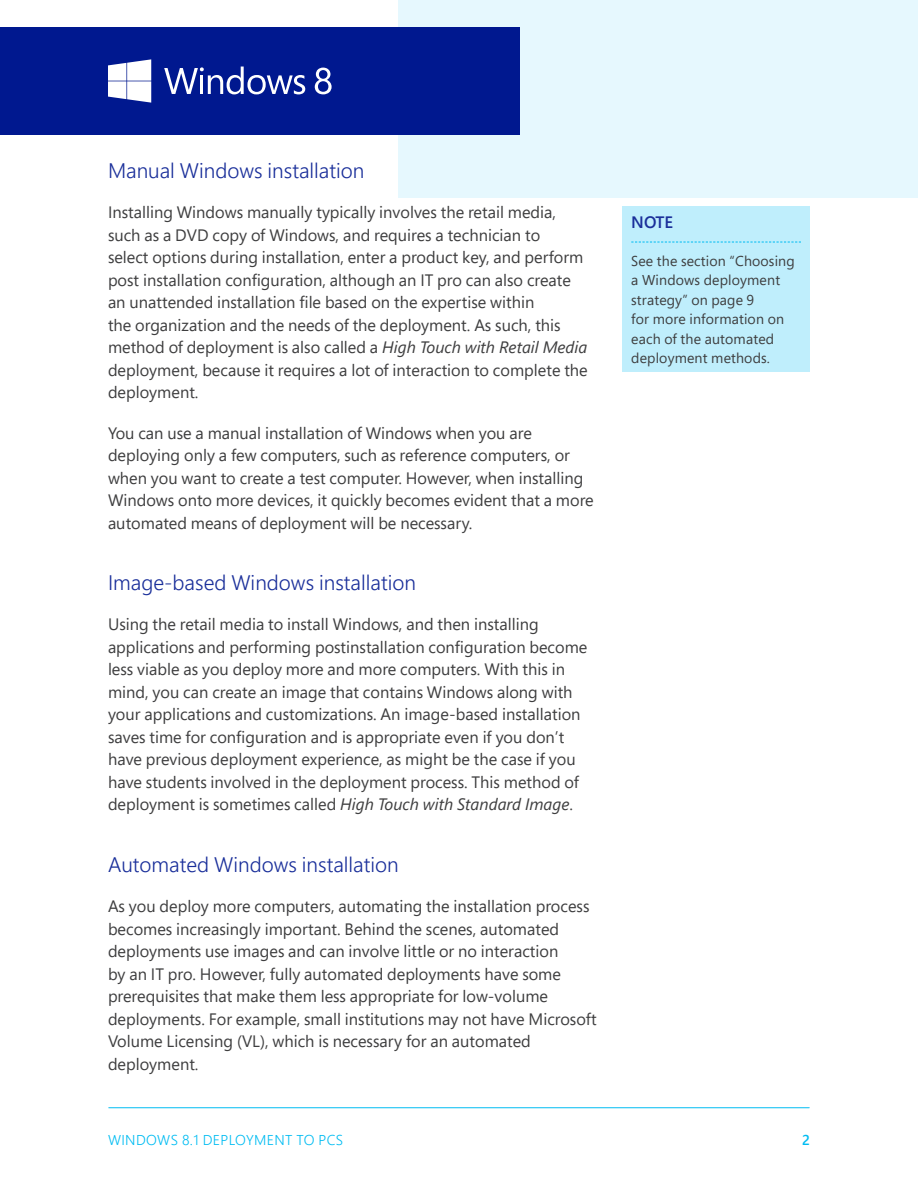
<style>
.page{position:relative;width:918px;height:1188px;background:#fff}
.page>*{position:absolute;margin:0;border:0;box-sizing:border-box;transform-origin:0 0}
.Heading_2{font:300 21px "Segoe Pro";color:#1a2f9a}
.t1{font:16.5px/22.5px "Segoe Pro";color:#3e3e3f}
.t2{font:600 16.5px "Segoe Pro";color:#1a2f9a}
.t3{font:14.25px/19.5px "Segoe Pro";letter-spacing:.01em;color:#3e3e3f}
.t4{font:300 14.25px "Segoe Pro";letter-spacing:.025em;color:#00bcf2}
.t5{font:600 14.25px "Segoe Pro";color:#00bcf2}
.s1{font-style:italic}
</style>
<div class="page">
<hr style="left:109px;top:1107px;width:700px;height:1px;background:#00bcf2">
<div style="left:399px;top:0;width:519px;height:198px;background:#e6f8fe"></div>
<div style="left:0;top:27px;width:519px;height:108px;background:#00188f"></div>
<svg style="left:108px;top:59px;width:43px;height:44px;background:#cfd4ea"></svg>
<svg style="left:164px;top:67px;width:141px;height:27px"></svg>
<svg style="left:315px;top:68px;width:17px;height:26px"></svg>
<div style="left:622px;top:207px;width:188px;height:165px;background:#bfeefc"></div>
<svg style="left:631px;top:242px;width:170px;height:1px"></svg>
<p class="Heading_2" style="left:108px;top:156px;width:258px">Manual Windows installation</p>
<p class="t1" style="left:108px;top:201px;width:481px">Installing Windows manually typically involves the retail media, such as a DVD copy of Windows, and requires a technician to<br>select options during installation, enter a product key, and perform post installation configuration, although an IT pro can also create an unattended installation file based on the expertise within<br>the organization and the needs of the deployment. As such, this method of deployment is also called a <span class="s1">High Touch with Retail Media </span>deployment, because it requires a lot of interaction to complete the deployment.</p>
<p class="t1" style="left:108px;top:421px;width:487px">You can use a manual installation of Windows when you are deploying only a few computers, such as reference computers, or when you want to create a test computer. However, when installing Windows onto more devices, it quickly becomes evident that a more automated means of deployment will be necessary.</p>
<p class="Heading_2" style="left:108px;top:568px;width:309px">Image-based Windows installation</p>
<p class="t1" style="left:108px;top:613px;width:481px">Using the retail media to install Windows, and then installing applications and performing postinstallation configuration become less viable as you deploy more and more computers. With this in mind, you can create an image that contains Windows along with your applications and customizations. An image-based installation saves time for configuration and is appropriate even if you don’t have previous deployment experience, as might be the case if you have students involved in the deployment process. This method of deployment is sometimes called <span class="s1">High Touch with Standard Image</span>.</p>
<p class="Heading_2" style="left:108px;top:850px;width:292px">Automated Windows installation</p>
<p class="t1" style="left:108px;top:895px;width:490px">As you deploy more computers, automating the installation process becomes increasingly important. Behind the scenes, automated deployments use images and can involve little or no interaction<br>by an IT pro. However, fully automated deployments have some prerequisites that make them less appropriate for low-volume deployments. For example, small institutions may not have Microsoft Volume Licensing (VL), which is necessary for an automated deployment.</p>
<p class="t2" style="left:631px;top:211px;width:43px">NOTE</p>
<p class="t3" style="left:631px;top:250px;width:165px">See the section “Choosing a Windows deployment strategy” on page 9<br>for more information on each of the automated deployment methods.</p>
<p class="t4" style="left:108px;top:1130px;width:237px">WINDOWS 8.1 DEPLOYMENT TO PCS</p>
<p class="t5" style="left:802px;top:1130px;width:9px">2</p>
</div>
